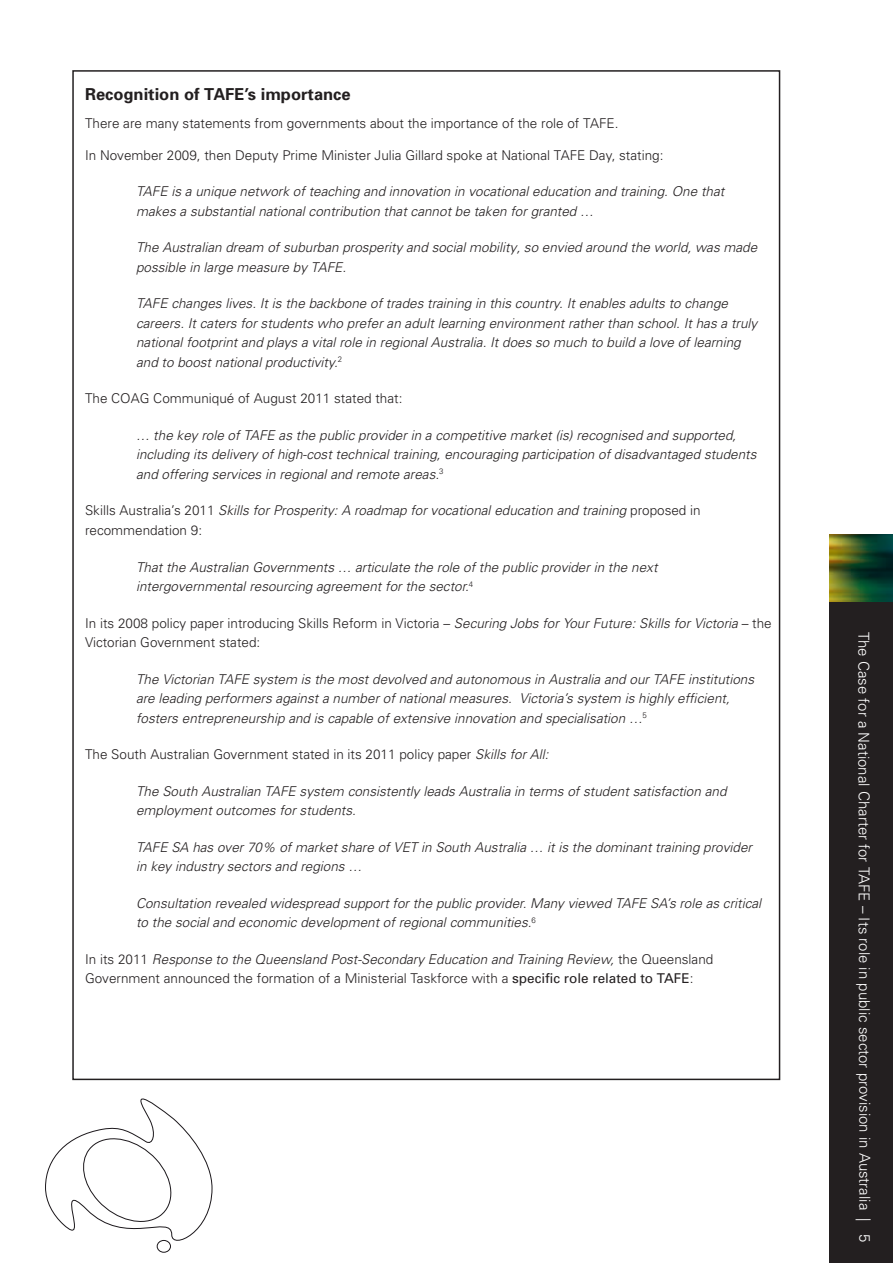
<style>
.page{position:relative;width:893px;height:1263px;background:#fff}
.page>*{position:absolute;margin:0;border:0;box-sizing:border-box;transform-origin:0 0}
.t1{font:700 16.5px "Univers";color:#231f20}
.t2{font:300 15px "Univers";letter-spacing:-.005em;color:#fff}
.t3{font:italic 300 13.5px/19.5px "Univers";color:#231f20}
.t4{font:300 13.5px/19.5px "Univers";color:#231f20}
.s1{font-style:normal}
.s2{font-style:italic}
.s3{font-weight:400}
</style>
<div class="page">
<div style="left:829px;top:602px;width:64px;height:661px;background:#231f20"></div>
<img style="left:829px;top:534px;width:64px;height:68px">
<svg style="left:45px;top:1080px;width:168px;height:172px"></svg>
<p class="t1" style="left:85px;top:84px;width:267px">Recognition of TAFE’s importance</p>
<p class="t4" style="left:85px;top:113px;width:535px">There are many statements from governments about the importance of the role of TAFE.</p>
<p class="t4" style="left:85px;top:145px;width:580px">In November 2009, then Deputy Prime Minister Julia Gillard spoke at National TAFE Day, stating:</p>
<p class="t3" style="left:136px;top:182px;width:590px">TAFE is a unique network of teaching and innovation in vocational education and training. One that makes a substantial national contribution that cannot be taken for granted …</p>
<p class="t3" style="left:136px;top:238px;width:623px">The Australian dream of suburban prosperity and social mobility‚ so envied around the world‚ was made possible in large measure by TAFE.</p>
<p class="t3" style="left:136px;top:294px;width:623px">TAFE changes lives. It is the backbone of trades training in this country. It enables adults to change careers. It caters for students who prefer an adult learning environment rather than school. It has a truly national footprint and plays a vital role in regional Australia. It does so much to build a love of learning and to boost national productivity.<sup>2</sup></p>
<p class="t4" style="left:85px;top:389px;width:319px">The COAG Communiqué of August 2011 stated that:</p>
<p class="t3" style="left:136px;top:425px;width:622px">… the key role of TAFE as the public provider in a competitive market (is) recognised and supported, including its delivery of high-cost technical training, encouraging participation of disadvantaged students and offering services in regional and remote areas.<sup>3</sup></p>
<p class="t3" style="left:85px;top:501px;width:617px"><span class="s1">Skills Australia’s 2011</span> Skills for Prosperity: A roadmap for vocational education and training <span class="s1">proposed in recommendation 9:</span></p>
<p class="t3" style="left:136px;top:557px;width:523px">That the Australian Governments … articulate the role of the public provider in the next intergovernmental resourcing agreement for the sector.<sup>4</sup></p>
<p class="t4" style="left:85px;top:613px;width:688px">In its 2008 policy paper introducing Skills Reform in Victoria – <span class="s2">Securing Jobs for Your Future: Skills for Victoria</span> – the<br>Victorian Government stated:</p>
<p class="t3" style="left:136px;top:669px;width:619px">The Victorian TAFE system is the most devolved and autonomous in Australia and our TAFE institutions are leading performers against a number of national measures. Victoria’s system is highly efficient, fosters entrepreneurship and is capable of extensive innovation and specialisation …<sup>5</sup></p>
<p class="t4" style="left:85px;top:744px;width:465px">The South Australian Government stated in its 2011 policy paper <span class="s2">Skills for All:</span></p>
<p class="t3" style="left:136px;top:781px;width:592px">The South Australian TAFE system consistently leads Australia in terms of student satisfaction and employment outcomes for students.</p>
<p class="t3" style="left:136px;top:837px;width:617px">TAFE SA has over 70% of market share of VET in South Australia … it is the dominant training provider in key industry sectors and regions …</p>
<p class="t3" style="left:136px;top:893px;width:627px">Consultation revealed widespread support for the public provider. Many viewed TAFE SA’s role as critical to the social and economic development of regional communities.<sup>6</sup></p>
<p class="t4" style="left:85px;top:949px;width:630px">In its 2011 <span class="s2">Response to the Queensland Post-Secondary Education and Training Review,</span> the Queensland<br>Government announced the formation of a Ministerial Taskforce with a <span class="s3">specific role related to TAFE</span>:</p>
<p class="t2" style="left:873px;top:631px;width:613px;rotate:90deg">The Case for a National Charter for TAFE – Its role in public sector provision in Australia | 5</p>
</div>
